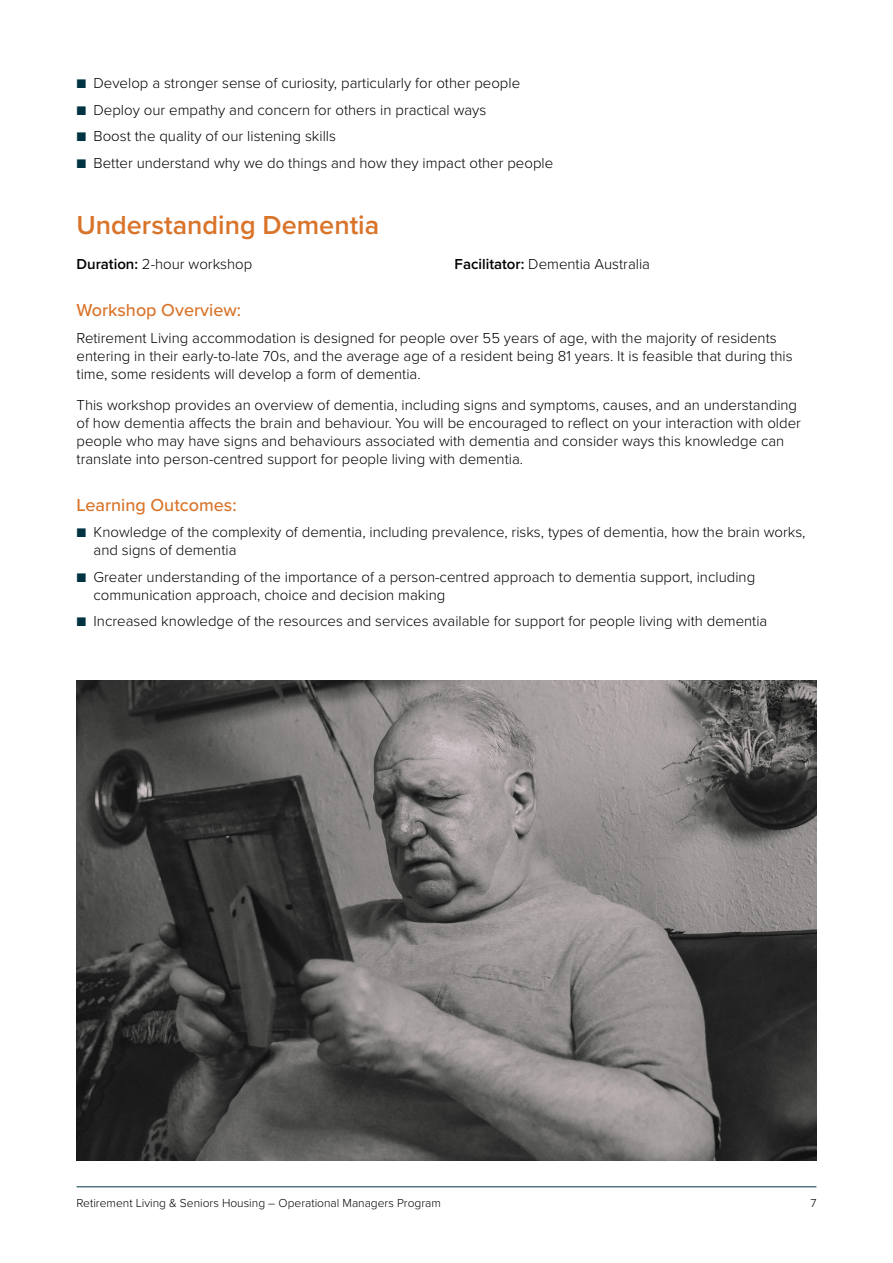
<style>
.page{position:relative;width:893px;height:1263px;background:#fff}
.page>*{position:absolute;margin:0;border:0;box-sizing:border-box;transform-origin:0 0}
.t1{font:600 27px "Proxima Nova";color:#d9742a}
.t2{font:500 18px "Proxima Nova";color:#d9742a}
.t3{font:300 15px/18px "Proxima Nova";color:#000}
.t4{font:300 12px "Proxima Nova";color:#000}
.s1{color:#003342}
.s2{font-weight:600}
</style>
<div class="page">
<hr style="left:77px;top:1186px;width:739px;height:1px;background:#003342">
<img style="left:77px;top:680px;width:739px;height:481px">
<p class="t3" style="left:77px;top:74px;width:445px"><span class="s1">■</span> Develop a stronger sense of curiosity, particularly for other people</p>
<p class="t3" style="left:77px;top:100px;width:411px"><span class="s1">■</span> Deploy our empathy and concern for others in practical ways</p>
<p class="t3" style="left:77px;top:127px;width:261px"><span class="s1">■</span> Boost the quality of our listening skills</p>
<p class="t3" style="left:77px;top:153px;width:478px"><span class="s1">■</span> Better understand why we do things and how they impact other people</p>
<h1 class="t1" style="left:77px;top:205px;width:304px">Understanding Dementia</h1>
<p class="t3" style="left:77px;top:255px;width:177px"><span class="s2">Duration:</span> 2-hour workshop</p>
<p class="t3" style="left:455px;top:255px;width:197px"><span class="s2">Facilitator:</span> Dementia Australia</p>
<p class="t2" style="left:77px;top:297px;width:166px">Workshop Overview:</p>
<p class="t3" style="left:77px;top:328px;width:718px">Retirement Living accommodation is designed for people over 55 years of age, with the majority of residents entering in their early-to-late 70s, and the average age of a resident being 81 years. It is feasible that during this time, some residents will develop a form of dementia.</p>
<p class="t3" style="left:77px;top:395px;width:726px">This workshop provides an overview of dementia, including signs and symptoms, causes, and an understanding of how dementia affects the brain and behaviour. You will be encouraged to reflect on your interaction with older people who may have signs and behaviours associated with dementia and consider ways this knowledge can translate into person-centred support for people living with dementia.</p>
<p class="t2" style="left:77px;top:491px;width:162px">Learning Outcomes:</p>
<p class="t3" style="left:94px;top:522px;width:713px;text-indent:-17px"><span class="s1">■</span> Knowledge of the complexity of dementia, including prevalence, risks, types of dementia, how the brain works, and signs of dementia</p>
<p class="t3" style="left:94px;top:567px;width:663px;text-indent:-17px"><span class="s1">■</span> Greater understanding of the importance of a person-centred approach to dementia support, including communication approach, choice and decision making</p>
<p class="t3" style="left:77px;top:612px;width:692px"><span class="s1">■</span> Increased knowledge of the resources and services available for support for people living with dementia</p>
<p class="t4" style="left:77px;top:1194px;width:366px">Retirement Living &amp; Seniors Housing – Operational Managers Program</p>
<p class="t4" style="left:810px;top:1194px;width:8px">7</p>
</div>
